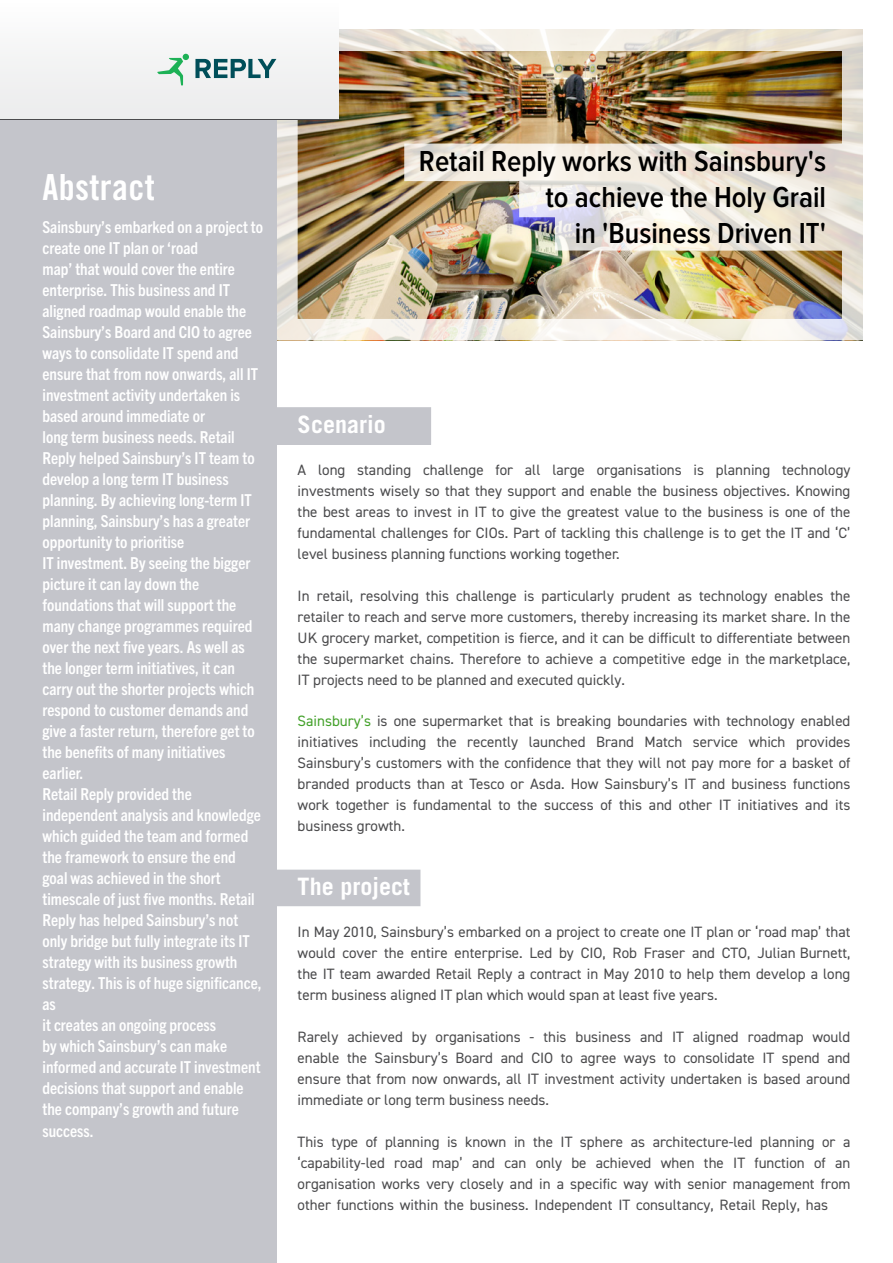
<style>
.page{position:relative;width:893px;height:1263px;background:#fff}
.page>*{position:absolute;margin:0;border:0;box-sizing:border-box;transform-origin:0 0}
.t1{font:36px "Trade Gothic LT Std Bd Cn 20";letter-spacing:.01em;color:#fff}
.t2{font:600 30px/36px "Proxima Nova Cond";color:#000;text-align:right}
.t3{font:700 24px "Trade Gothic LT Std";color:#fff}
.t4{font:700 condensed 16.5px/21px "Trade Gothic Next LT Pro";color:#fff}
.t5{font:15px/21px "DIN2014";color:#4b4b4d;text-align:justify}
.s1{color:#44a12b}
</style>
<div class="page">
<div style="left:257px;top:408px;width:173px;height:36px;background:#c4c5cb"></div>
<div style="left:256px;top:407px;width:175px;height:38px;border:2px solid #c4c5cb"></div>
<div style="left:246px;top:870px;width:174px;height:35px;background:#c4c5cb"></div>
<div style="left:246px;top:870px;width:174px;height:36px;border:2px solid #c4c5cb"></div>
<img style="left:276px;top:29px;width:587px;height:311px">
<div style="left:0;top:0;width:276px;height:1263px;background:#c4c5cb"></div>
<div style="left:0;top:0;width:338px;height:119px;background:#f4f5f5"></div>
<svg style="left:157px;top:54px;width:32px;height:31px"></svg>
<svg style="left:195px;top:59px;width:81px;height:19px"></svg>
<p class="t1" style="left:43px;top:166px;width:114px">Abstract</p>
<p class="t4" style="left:43px;top:216px;width:222px">Sainsbury’s embarked on a project to create one IT plan or ‘road<br>map’ that would cover the entire enterprise. This business and IT aligned roadmap would enable the<br>Sainsbury’s Board and CIO to agree ways to consolidate IT spend and ensure that from now onwards, all IT investment activity undertaken is based around immediate or<br>long term business needs. Retail<br>Reply helped Sainsbury’s IT team to develop a long term IT business planning. By achieving long-term IT planning, Sainsbury’s has a greater opportunity to prioritise<br>IT investment. By seeing the bigger picture it can lay down the foundations that will support the many change programmes required over the next five years. As well as the longer term initiatives, it can carry out the shorter projects which respond to customer demands and give a faster return, therefore get to the benefits of many initiatives earlier.<br>Retail Reply provided the independent analysis and knowledge which guided the team and formed the framework to ensure the end goal was achieved in the short timescale of just five months. Retail<br>Reply has helped Sainsbury’s not only bridge but fully integrate its IT strategy with its business growth strategy. This is of huge significance, as<br>it creates an ongoing process<br>by which Sainsbury’s can make informed and accurate IT investment decisions that support and enable the company’s growth and future success.</p>
<h2 class="t2" style="left:419px;top:144px;width:409px">Retail Reply works with Sainsbury's to achieve the Holy Grail<br>in 'Business Driven IT'</h2>
<p class="t3" style="left:298px;top:410px;width:90px">Scenario</p>
<p class="t5" style="left:298px;top:458px;width:554px">A long standing challenge for all large organisations is planning technology investments wisely so that they support and enable the business objectives. Knowing the best areas to invest in IT to give the greatest value to the business is one of the fundamental challenges for CIOs. Part of tackling this challenge is to get the IT and ‘C’ level business planning functions working together.</p>
<p class="t5" style="left:298px;top:584px;width:554px">In retail, resolving this challenge is particularly prudent as technology enables the retailer to reach and serve more customers, thereby increasing its market share. In the UK grocery market, competition is fierce, and it can be difficult to differentiate between the supermarket chains. Therefore to achieve a competitive edge in the marketplace, IT projects need to be planned and executed quickly.</p>
<p class="t5" style="left:298px;top:710px;width:554px"><span class="s1">Sainsbury’s</span> is one supermarket that is breaking boundaries with technology enabled initiatives including the recently launched Brand Match service which provides Sainsbury’s customers with the confidence that they will not pay more for a basket of branded products than at Tesco or Asda. How Sainsbury’s IT and business functions work together is fundamental to the success of this and other IT initiatives and its business growth.</p>
<p class="t3" style="left:298px;top:872px;width:114px">The project</p>
<p class="t5" style="left:298px;top:920px;width:554px">In May 2010, Sainsbury’s embarked on a project to create one IT plan or ‘road map’ that would cover the entire enterprise. Led by CIO, Rob Fraser and CTO, Julian Burnett, the IT team awarded Retail Reply a contract in May 2010 to help them develop a long term business aligned IT plan which would span at least five years.</p>
<p class="t5" style="left:298px;top:1025px;width:554px">Rarely achieved by organisations - this business and IT aligned roadmap would enable the Sainsbury’s Board and CIO to agree ways to consolidate IT spend and ensure that from now onwards, all IT investment activity undertaken is based around immediate or long term business needs.</p>
<p class="t5" style="left:298px;top:1130px;width:554px">This type of planning is known in the IT sphere as architecture-led planning or a ‘capability-led road map’ and can only be achieved when the IT function of an organisation works very closely and in a specific way with senior management from other functions within the business. Independent IT consultancy, Retail Reply, has</p>
</div>
